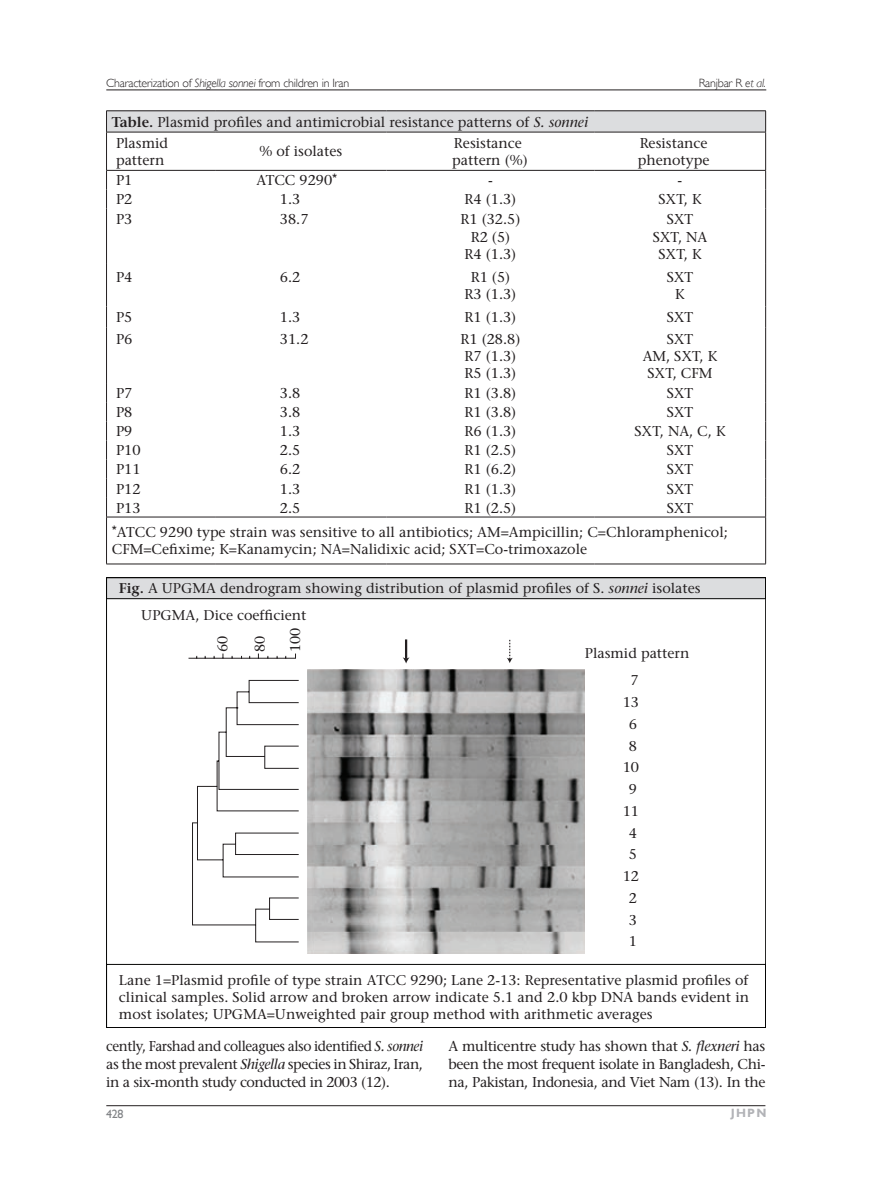
<style>
.page{position:relative;width:893px;height:1191px;background:#fff}
.page>*{position:absolute;margin:0;border:0;box-sizing:border-box;transform-origin:0 0}
.Body_Text{font:500 14.25px/18px "Stone Serif Std";color:#231f20}
.Body_Text-2{font:500 14.25px/18px "Stone Serif Std";color:#231f20;text-align:justify;scale:.96 1}
.t1{font:500 14.1px/21.8px "Stone Serif Std";color:#231f20;text-align:justify}
.t2{font:300 12px "Gill Sans";letter-spacing:-.02em;color:#231f20}
.Body_Text-3{font:700 12px "Gill Sans";color:#b2b3b7}
.Body_Text-4{font:12px "Gill Sans";color:#808285}
.s1{font-style:italic}
.s2{font-weight:600}
</style>
<div class="page">
<hr style="left:106px;top:90px;width:660px;height:1px;background:#231f20">
<hr style="left:106px;top:1105px;width:659px;height:1px;background:#231f20">
<div style="left:107px;top:111px;width:659px;height:21px;background:#dcdddf"></div>
<hr style="left:106px;top:111px;width:109px;height:1px;background:#231f20">
<svg style="left:106px;top:112px;width:1px;height:20px"></svg>
<hr style="left:215px;top:111px;width:172px;height:1px;background:#231f20">
<hr style="left:387px;top:111px;width:207px;height:1px;background:#231f20">
<hr style="left:594px;top:111px;width:172px;height:1px;background:#231f20">
<svg style="left:765px;top:111px;width:1px;height:21px"></svg>
<hr style="left:106px;top:132px;width:109px;height:1px;background:#231f20">
<hr style="left:106px;top:132px;width:1px;height:38px;background:#231f20">
<hr style="left:215px;top:132px;width:172px;height:1px;background:#231f20">
<hr style="left:594px;top:132px;width:172px;height:1px;background:#231f20">
<hr style="left:765px;top:132px;width:1px;height:38px;background:#231f20">
<hr style="left:106px;top:170px;width:109px;height:1px;background:#231f20">
<hr style="left:215px;top:170px;width:172px;height:1px;background:#231f20">
<hr style="left:594px;top:170px;width:172px;height:1px;background:#231f20">
<svg style="left:106px;top:171px;width:1px;height:38px"></svg>
<svg style="left:765px;top:171px;width:1px;height:38px"></svg>
<hr style="left:106px;top:209px;width:1px;height:55px;background:#231f20">
<hr style="left:765px;top:209px;width:1px;height:55px;background:#231f20">
<hr style="left:106px;top:264px;width:1px;height:42px;background:#231f20">
<svg style="left:106px;top:306px;width:1px;height:22px"></svg>
<svg style="left:765px;top:264px;width:1px;height:64px"></svg>
<hr style="left:106px;top:328px;width:1px;height:55px;background:#231f20">
<hr style="left:765px;top:328px;width:1px;height:55px;background:#231f20">
<svg style="left:106px;top:383px;width:1px;height:134px"></svg>
<svg style="left:765px;top:383px;width:1px;height:134px"></svg>
<hr style="left:106px;top:517px;width:109px;height:1px;background:#231f20">
<hr style="left:106px;top:517px;width:1px;height:47px;background:#231f20">
<hr style="left:215px;top:517px;width:172px;height:1px;background:#231f20">
<hr style="left:594px;top:517px;width:172px;height:1px;background:#231f20">
<hr style="left:765px;top:517px;width:1px;height:47px;background:#231f20">
<hr style="left:106px;top:564px;width:109px;height:1px;background:#231f20">
<hr style="left:215px;top:564px;width:172px;height:1px;background:#231f20">
<hr style="left:387px;top:564px;width:207px;height:1px;background:#231f20">
<hr style="left:594px;top:564px;width:172px;height:1px;background:#231f20">
<hr style="left:387px;top:170px;width:207px;height:1px;background:#231f20">
<hr style="left:387px;top:132px;width:207px;height:1px;background:#231f20">
<hr style="left:387px;top:517px;width:207px;height:1px;background:#231f20">
<svg style="left:106px;top:577px;width:660px;height:450px"></svg>
<svg style="left:188px;top:653px;width:111px;height:289px"></svg>
<img style="left:308px;top:669px;width:276px;height:284px">
<hr style="left:405px;top:639px;width:2px;height:20px;background:#231f20">
<svg style="left:403px;top:657px;width:7px;height:6px"></svg>
<svg style="left:507px;top:640px;width:6px;height:23px"></svg>
<p class="t2" style="left:106px;top:76px;width:244px">Characterization of <span class="s1">Shigella sonnei</span> from children in Iran</p>
<p class="t2" style="left:699px;top:76px;width:69px">Ranjbar R <span class="s1">et al.</span></p>
<p class="Body_Text" style="left:112px;top:113px;width:478px"><span class="s2">Table.</span> Plasmid profiles and antimicrobial resistance patterns of <span class="s1">S. sonnei</span></p>
<p class="Body_Text" style="left:116px;top:134px;width:54px;line-height:17.1px">Plasmid pattern</p>
<p class="Body_Text" style="left:259px;top:142px;width:84px">% of isolates</p>
<p class="Body_Text" style="left:454px;top:134px;width:69px">Resistance</p>
<p class="Body_Text" style="left:452px;top:151px;width:77px">pattern (%)</p>
<p class="Body_Text" style="left:640px;top:134px;width:69px">Resistance</p>
<p class="Body_Text" style="left:638px;top:151px;width:73px">phenotype</p>
<p class="Body_Text" style="left:116px;top:171px;width:18px">P1</p>
<p class="Body_Text" style="left:256px;top:171px;width:82px">ATCC 9290<sup>*</sup></p>
<p class="Body_Text" style="left:488px;top:171px;width:6px">-</p>
<p class="Body_Text" style="left:678px;top:171px;width:6px">-</p>
<p class="Body_Text" style="left:116px;top:190px;width:18px">P2</p>
<p class="Body_Text" style="left:280px;top:190px;width:22px">1.3</p>
<p class="Body_Text" style="left:465px;top:190px;width:53px">R4 (1.3)</p>
<p class="Body_Text" style="left:658px;top:190px;width:45px">SXT, K</p>
<p class="Body_Text" style="left:116px;top:210px;width:18px">P3</p>
<p class="Body_Text" style="left:280px;top:210px;width:30px">38.7</p>
<p class="Body_Text" style="left:460px;top:210px;width:61px">R1 (32.5)</p>
<p class="Body_Text" style="left:471px;top:228px;width:41px">R2 (5)</p>
<p class="Body_Text" style="left:465px;top:245px;width:53px">R4 (1.3)</p>
<p class="Body_Text" style="left:667px;top:210px;width:28px">SXT</p>
<p class="Body_Text" style="left:653px;top:228px;width:56px">SXT, NA</p>
<p class="Body_Text" style="left:658px;top:245px;width:45px">SXT, K</p>
<p class="Body_Text" style="left:116px;top:268px;width:18px">P4</p>
<p class="Body_Text" style="left:280px;top:268px;width:22px">6.2</p>
<p class="Body_Text" style="left:471px;top:268px;width:41px">R1 (5)</p>
<p class="Body_Text" style="left:465px;top:285px;width:53px">R3 (1.3)</p>
<p class="Body_Text" style="left:667px;top:268px;width:28px">SXT</p>
<p class="Body_Text" style="left:675px;top:285px;width:11px">K</p>
<p class="Body_Text" style="left:116px;top:308px;width:18px">P5</p>
<p class="Body_Text" style="left:280px;top:308px;width:22px">1.3</p>
<p class="Body_Text" style="left:465px;top:308px;width:53px">R1 (1.3)</p>
<p class="Body_Text" style="left:667px;top:308px;width:28px">SXT</p>
<p class="Body_Text" style="left:116px;top:329px;width:18px">P6</p>
<p class="Body_Text" style="left:280px;top:329px;width:30px">31.2</p>
<p class="Body_Text" style="left:460px;top:329px;width:61px">R1 (28.8)</p>
<p class="Body_Text" style="left:465px;top:347px;width:53px">R7 (1.3)</p>
<p class="Body_Text" style="left:465px;top:364px;width:53px">R5 (1.3)</p>
<p class="Body_Text" style="left:667px;top:329px;width:28px">SXT</p>
<p class="Body_Text" style="left:643px;top:347px;width:76px">AM, SXT, K</p>
<p class="Body_Text" style="left:647px;top:364px;width:67px">SXT, CFM</p>
<p class="Body_Text" style="left:116px;top:384px;width:18px">P7</p>
<p class="Body_Text" style="left:280px;top:384px;width:22px">3.8</p>
<p class="Body_Text" style="left:465px;top:384px;width:53px">R1 (3.8)</p>
<p class="Body_Text" style="left:667px;top:384px;width:28px">SXT</p>
<p class="Body_Text" style="left:116px;top:403px;width:18px">P8</p>
<p class="Body_Text" style="left:280px;top:403px;width:22px">3.8</p>
<p class="Body_Text" style="left:465px;top:403px;width:53px">R1 (3.8)</p>
<p class="Body_Text" style="left:667px;top:403px;width:28px">SXT</p>
<p class="Body_Text" style="left:116px;top:422px;width:18px">P9</p>
<p class="Body_Text" style="left:280px;top:422px;width:22px">1.3</p>
<p class="Body_Text" style="left:465px;top:422px;width:53px">R6 (1.3)</p>
<p class="Body_Text" style="left:634px;top:422px;width:93px">SXT, NA, C, K</p>
<p class="Body_Text" style="left:116px;top:441px;width:26px">P10</p>
<p class="Body_Text" style="left:280px;top:441px;width:22px">2.5</p>
<p class="Body_Text" style="left:465px;top:441px;width:53px">R1 (2.5)</p>
<p class="Body_Text" style="left:667px;top:441px;width:28px">SXT</p>
<p class="Body_Text" style="left:116px;top:460px;width:26px">P11</p>
<p class="Body_Text" style="left:280px;top:460px;width:22px">6.2</p>
<p class="Body_Text" style="left:465px;top:460px;width:53px">R1 (6.2)</p>
<p class="Body_Text" style="left:667px;top:460px;width:28px">SXT</p>
<p class="Body_Text" style="left:116px;top:479px;width:26px">P12</p>
<p class="Body_Text" style="left:280px;top:479px;width:22px">1.3</p>
<p class="Body_Text" style="left:465px;top:479px;width:53px">R1 (1.3)</p>
<p class="Body_Text" style="left:667px;top:479px;width:28px">SXT</p>
<p class="Body_Text" style="left:116px;top:499px;width:26px">P13</p>
<p class="Body_Text" style="left:280px;top:499px;width:22px">2.5</p>
<p class="Body_Text" style="left:465px;top:498px;width:53px">R1 (2.5)</p>
<p class="Body_Text" style="left:667px;top:499px;width:28px">SXT</p>
<p class="Body_Text" style="left:112px;top:524px;width:618px;line-height:17.1px"><sup>*</sup>ATCC 9290 type strain was sensitive to all antibiotics; AM=Ampicillin; C=Chloramphenicol;<br>CFM=Cefixime; K=Kanamycin; NA=Nalidixic acid; SXT=Co-trimoxazole</p>
<p class="t1" style="left:119px;top:577px;width:583px"><span class="s2">Fig.</span> A UPGMA dendrogram showing distribution of plasmid profiles of S. <span class="s1">sonnei</span> isolates</p>
<p class="t1" style="left:141px;top:604px;width:167px">UPGMA, Dice coefficient</p>
<p class="Body_Text" style="left:213px;top:652px;width:18px;rotate:-90deg">60</p>
<p class="Body_Text" style="left:251px;top:652px;width:18px;rotate:-90deg">80</p>
<p class="Body_Text" style="left:286px;top:652px;width:26px;rotate:-90deg">100</p>
<p class="t1" style="left:585px;top:642px;width:106px">Plasmid pattern</p>
<p class="t1" style="left:623px;top:669px;width:18px;text-align:center">7<br>13<br>6<br>8<br>10<br>9<br>11<br>4<br>5<br>12<br>2<br>3<br>1</p>
<p class="t1" style="left:119px;top:971px;width:632px;line-height:17px">Lane 1=Plasmid profile of type strain ATCC 9290; Lane 2-13: Representative plasmid profiles of clinical samples. Solid arrow and broken arrow indicate 5.1 and 2.0 kbp DNA bands evident in most isolates; UPGMA=Unweighted pair group method with arithmetic averages</p>
<p class="Body_Text-2" style="left:106px;top:1037px;width:331px">cently, Farshad and colleagues also identified <span class="s1">S. sonnei </span>as the most prevalent <span class="s1">Shigella</span> species in Shiraz, Iran, in a six-month study conducted in 2003 (12).</p>
<p class="Body_Text" style="left:449px;top:1037px;width:318px;text-align:justify">A multicentre study has shown that <span class="s1">S. flexneri</span> has been the most frequent isolate in Bangladesh, Chi&shy;na, Pakistan, Indonesia, and Viet Nam (13). In the</p>
<p class="Body_Text-4" style="left:106px;top:1106px;width:19px">428</p>
<p class="Body_Text-3" style="left:731px;top:1105px;width:37px">JHPN</p>
</div>
